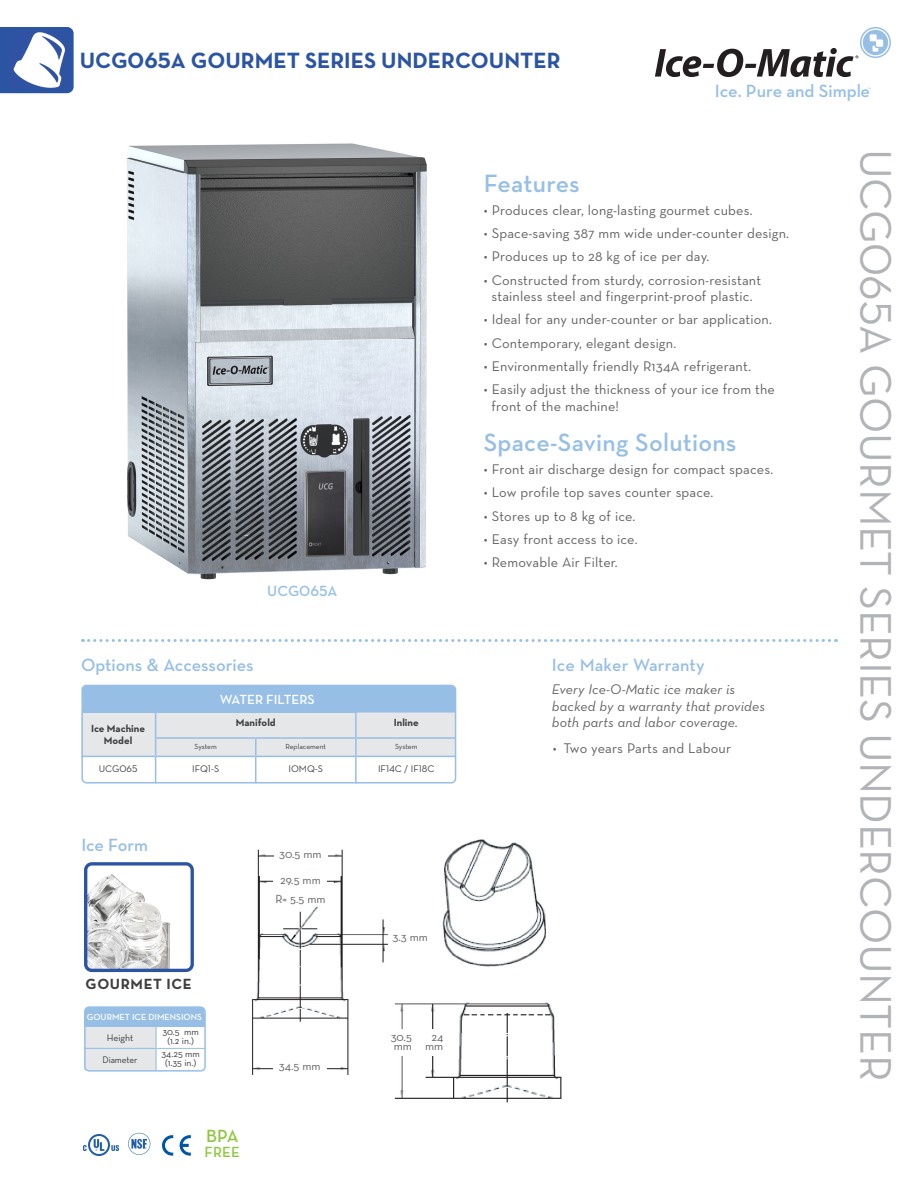
<style>
.page{position:relative;width:918px;height:1188px;background:#fff}
.page>*{position:absolute;margin:0;border:0;box-sizing:border-box;transform-origin:0 0}
.VERT_HEAD{font:45px "Neutraface Text";letter-spacing:-.01em;color:#b2b3b7}
.t1{font:600 25.5px "Neutraface Text";letter-spacing:.01em;color:#97bfe6}
.t2{font:700 22.5px "Neutraface Text";color:#2b54a2}
.t3{font:600 18.15px "Neutraface Text";color:#97bfe6}
.BODY_COPY{font:600 18px "Neutraface Text";color:#97bfe6}
.BODY_COPY-2{font:600 18px "Neutraface Text";color:#8ec740}
.Ice_Form{font:700 15px "Neutraface Text";letter-spacing:.04em;color:#3e3e3f}
.t4{font:600 15px "Neutraface Text";color:#97bfe6}
.BODY_COPY-3{font:600 15px "Neutraface Text";color:#8ec740}
.BODY_COPY-4{font:14.25px/16.5px "Neutraface Text";letter-spacing:.01em;color:#636366;text-align:center}
.BODY_COPY-5{font:14.25px/16.5px "Neutraface Text Book Italic Alt";letter-spacing:.01em;color:#636366}
.t5{font:600 13.5px "Neutraface Text";color:#fff}
.BODY_COPY-6{font:12px "Neutraface Text";color:#636366}
.t6{font:700 10.5px/12px "Neutraface Text";color:#3e3e3f;text-align:center}
.t7{font:9.75px/9px "Neutraface Text";color:#3e3e3f;text-align:center}
.t8{font:9.75px "Neutraface Text";color:#3e3e3f;scale:.95 1}
.t9{font:600 9px "Neutraface Text";color:#fff}
.t10{font:7.5px "Neutraface Text";letter-spacing:-.005em;color:#3e3e3f}
</style>
<div class="page">
<div style="left:863px;top:30px;width:25px;height:25px;background:#97bfe6;border-radius:50%"></div>
<svg style="left:873px;top:46px;width:5px;height:6px"></svg>
<div style="left:875px;top:39px;width:9px;height:8px;background:#fff;border-radius:2px"></div>
<div style="left:875px;top:38px;width:10px;height:10px;border:1px solid #97bfe6;border-radius:2px"></div>
<div style="left:870px;top:34px;width:7px;height:7px;background:#fff"></div>
<div style="left:860px;top:27px;width:31px;height:31px;border:2px solid #97bfe6;border-radius:50%"></div>
<svg style="left:655px;top:48px;width:203px;height:29px"></svg>
<img style="left:84px;top:1135px;width:35px;height:21px">
<img style="left:128px;top:1133px;width:23px;height:22px">
<svg style="left:162px;top:1135px;width:11px;height:21px"></svg>
<svg style="left:180px;top:1135px;width:11px;height:21px"></svg>
<svg style="left:89px;top:639px;width:748px;height:3px"></svg>
<svg style="left:84px;top:686px;width:372px;height:95px"></svg>
<img style="left:88px;top:866px;width:102px;height:102px">
<div style="left:84px;top:862px;width:110px;height:110px;border:3px solid #2b54a2;border-radius:6px"></div>
<img style="left:252px;top:849px;width:117px;height:226px">
<img style="left:394px;top:1002px;width:168px;height:101px">
<img style="left:442px;top:839px;width:104px;height:128px">
<div style="left:0;top:27px;width:74px;height:66px;background:#2b54a2"></div>
<img style="left:12px;top:31px;width:55px;height:57px">
<img style="left:127px;top:143px;width:300px;height:437px">
<div style="left:81px;top:685px;width:375px;height:99px;border:2px solid #97bfe6;border-radius:4px"></div>
<svg style="left:84px;top:1027px;width:119px;height:44px"></svg>
<hr style="left:155px;top:1027px;width:2px;height:21px;background:#97bfe6">
<hr style="left:84px;top:1048px;width:73px;height:1px;background:#97bfe6">
<hr style="left:155px;top:1049px;width:2px;height:22px;background:#97bfe6">
<hr style="left:157px;top:1048px;width:48px;height:1px;background:#97bfe6">
<div style="left:84px;top:1007px;width:121px;height:13px;background:#97bfe6;border-radius:4px"></div>
<div style="left:84px;top:1014px;width:121px;height:13px;background:#97bfe6"></div>
<div style="left:84px;top:1007px;width:122px;height:65px;border:2px solid #97bfe6;border-radius:4px"></div>
<div style="left:274px;top:842px;width:54px;height:18px;background:#fff"></div>
<div style="left:273px;top:870px;width:54px;height:17px;background:#fff"></div>
<div style="left:273px;top:893px;width:54px;height:13px;background:#fff"></div>
<div style="left:373px;top:1029px;width:64px;height:27px;background:#fff"></div>
<div style="left:273px;top:1050px;width:54px;height:23px;background:#fff"></div>
<p class="t2" style="left:80px;top:46px;width:482px">UCG065A GOURMET SERIES UNDERCOUNTER</p>
<p class="t3" style="left:715px;top:79px;width:157px">Ice. Pure and Simple</p>
<p class="t4" style="left:267px;top:582px;width:72px">UCG065A</p>
<p class="BODY_COPY" style="left:81px;top:654px;width:174px">Options &amp; Accessories</p>
<p class="t6" style="left:91px;top:722px;width:55px">Ice Machine<br>Model</p>
<p class="t5" style="left:220px;top:691px;width:96px">WATER FILTERS</p>
<p class="t6" style="left:236px;top:717px;width:41px">Manifold</p>
<p class="t6" style="left:394px;top:717px;width:27px">Inline</p>
<p class="t10" style="left:195px;top:742px;width:24px">System</p>
<p class="t10" style="left:285px;top:742px;width:42px">Replacement</p>
<p class="t10" style="left:395px;top:742px;width:24px">System</p>
<p class="t7" style="left:99px;top:764px;width:40px">UCG065</p>
<p class="t7" style="left:192px;top:764px;width:29px">IFQ1-S</p>
<p class="t7" style="left:288px;top:764px;width:36px">IOMQ-S</p>
<p class="t7" style="left:378px;top:764px;width:58px">IF14C / IF18C</p>
<p class="BODY_COPY" style="left:81px;top:833px;width:68px">Ice Form</p>
<p class="Ice_Form" style="left:86px;top:974px;width:108px">GOURMET ICE</p>
<p class="t9" style="left:87px;top:1012px;width:117px">GOURMET ICE DIMENSIONS</p>
<p class="t7" style="left:107px;top:1033px;width:28px">Height</p>
<p class="t7" style="left:162px;top:1027px;width:38px">30.5 mm (1.2 in.)</p>
<p class="t8" style="left:103px;top:1054px;width:38px">Diameter</p>
<p class="t7" style="left:162px;top:1049px;width:40px">34.25 mm (1.35 in.)</p>
<p class="BODY_COPY-2" style="left:206px;top:1125px;width:34px">BPA</p>
<p class="BODY_COPY-3" style="left:205px;top:1142px;width:37px">FREE</p>
<p class="BODY_COPY-6" style="left:279px;top:847px;width:44px">30.5 mm</p>
<p class="BODY_COPY-6" style="left:280px;top:872px;width:42px">29.5 mm</p>
<p class="BODY_COPY-6" style="left:275px;top:891px;width:52px">R= 5.5 mm</p>
<p class="BODY_COPY-6" style="left:279px;top:1059px;width:43px">34.5 mm</p>
<p class="BODY_COPY-6" style="left:392px;top:930px;width:37px">3.3 mm</p>
<p class="BODY_COPY-6" style="left:391px;top:1029px;width:23px">30.5</p>
<p class="BODY_COPY-6" style="left:394px;top:1039px;width:20px">mm</p>
<p class="BODY_COPY-6" style="left:431px;top:1029px;width:13px">24</p>
<p class="BODY_COPY-6" style="left:425px;top:1039px;width:20px">mm</p>
<p class="t1" style="left:484px;top:167px;width:98px">Features</p>
<p class="BODY_COPY-4" style="left:484px;top:202px;width:270px">• Produces clear, long-lasting gourmet cubes.</p>
<p class="BODY_COPY-4" style="left:484px;top:225px;width:307px">• Space-saving 387 mm wide under-counter design.</p>
<p class="BODY_COPY-4" style="left:484px;top:248px;width:227px">• Produces up to 28 kg of ice per day.</p>
<p class="BODY_COPY-4" style="left:484px;top:271px;width:279px">• Constructed from sturdy, corrosion-resistant stainless steel and fingerprint-proof plastic.</p>
<p class="BODY_COPY-4" style="left:484px;top:311px;width:290px">• Ideal for any under-counter or bar application.</p>
<p class="BODY_COPY-4" style="left:484px;top:334px;width:194px">• Contemporary, elegant design.</p>
<p class="BODY_COPY-4" style="left:484px;top:358px;width:269px">• Environmentally friendly R134A refrigerant.</p>
<p class="BODY_COPY-4" style="left:492px;top:381px;width:285px;text-align:left;text-indent:-8px">• Easily adjust the thickness of your ice from the front of the machine!</p>
<p class="t1" style="left:484px;top:426px;width:254px">Space-Saving Solutions</p>
<p class="BODY_COPY-4" style="left:484px;top:461px;width:291px">• Front air discharge design for compact spaces.</p>
<p class="BODY_COPY-4" style="left:484px;top:484px;width:231px">• Low profile top saves counter space.</p>
<p class="BODY_COPY-4" style="left:484px;top:507px;width:153px">• Stores up to 8 kg of ice.</p>
<p class="BODY_COPY-4" style="left:484px;top:531px;width:155px">• Easy front access to ice.</p>
<p class="BODY_COPY-4" style="left:484px;top:554px;width:136px">• Removable Air Filter.</p>
<p class="BODY_COPY" style="left:552px;top:654px;width:154px">Ice Maker Warranty</p>
<p class="BODY_COPY-5" style="left:552px;top:681px;width:215px">Every Ice-O-Matic ice maker is backed by a warranty that provides both parts and labor coverage.</p>
<p class="BODY_COPY-4" style="left:553px;top:740px;width:180px">• Two years Parts and Labour</p>
<p class="VERT_HEAD" style="left:904px;top:148px;width:935px;rotate:90deg">UCG065A GOURMET SERIES UNDERCOUNTER</p>
</div>
